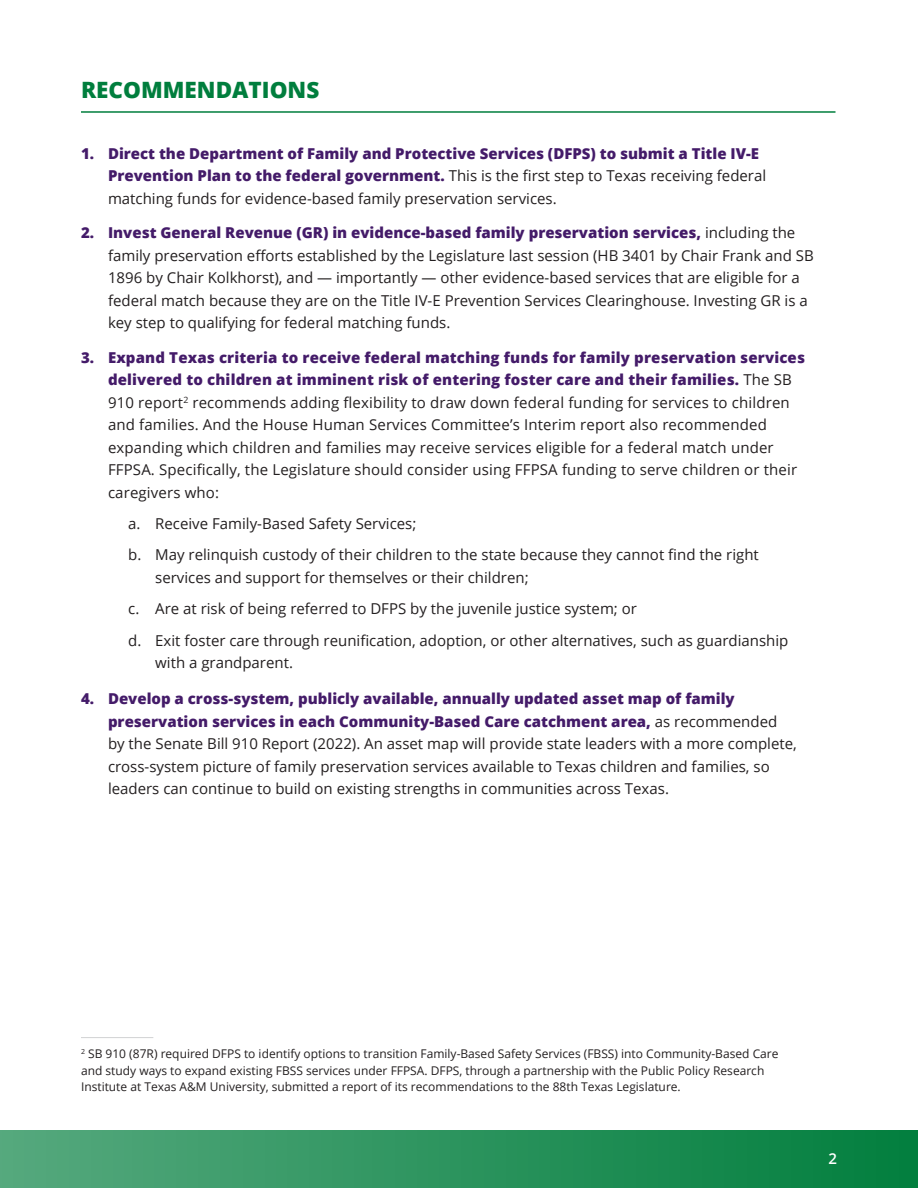
<style>
.page{position:relative;width:918px;height:1188px;background:#fff}
.page>*{position:absolute;margin:0;border:0;box-sizing:border-box;transform-origin:0 0}
.t1{font:800 22.5px "Open Sans";color:#007e3d}
.Body{font:15px/22.5px "Open Sans";color:#231f20}
.t2{font:800 15px/22.5px "Open Sans";color:#441b69}
.t3{font:600 15px "Open Sans";color:#fff}
.Body-2{font:12px/16.5px "Open Sans";color:#231f20}
.s1{font-weight:400;color:#231f20}
.s2{font-weight:800;color:#441b69}
</style>
<div class="page">
<div style="left:0;top:1130px;width:918px;height:58px;background:linear-gradient(to right,#56a97e,#027f3e)"></div>
<hr style="left:81px;top:1037px;width:72px;height:1px;background:#d1d2d4">
<hr style="left:81px;top:111px;width:755px;height:2px;background:#007e3d">
<h1 class="t1" style="left:81px;top:73px;width:240px">RECOMMENDATIONS</h1>
<p class="t2" style="left:108px;top:141px;width:660px;text-indent:-27px">1. Direct the Department of Family and Protective Services (DFPS) to submit a Title IV-E<br>Prevention Plan to the federal government. <span class="s1">This is the first step to Texas receiving federal matching funds for evidence-based family preservation services.</span></p>
<p class="Body" style="left:108px;top:221px;width:707px;text-indent:-27px"><span class="s2">2. Invest General Revenue (GR) in evidence-based family preservation services,</span> including the family preservation efforts established by the Legislature last session (HB 3401 by Chair Frank and SB 1896 by Chair Kolkhorst), and — importantly — other evidence-based services that are eligible for a federal match because they are on the Title IV-E Prevention Services Clearinghouse. Investing GR is a key step to qualifying for federal matching funds.</p>
<p class="Body" style="left:108px;top:345px;width:699px;text-indent:-27px"><span class="s2">3. Expand Texas criteria to receive federal matching funds for family preservation services delivered to children at imminent risk of entering foster care and their families.</span> The SB 910 report<sup>2</sup> recommends adding flexibility to draw down federal funding for services to children and families. And the House Human Services Committee’s Interim report also recommended expanding which children and families may receive services eligible for a federal match under FFPSA. Specifically, the Legislature should consider using FFPSA funding to serve children or their caregivers who:</p>
<p class="Body" style="left:128px;top:512px;width:290px">a. Receive Family-Based Safety Services;</p>
<p class="Body" style="left:155px;top:543px;width:605px;text-indent:-27px">b. May relinquish custody of their children to the state because they cannot find the right services and support for themselves or their children;</p>
<p class="Body" style="left:128px;top:597px;width:510px">c. Are at risk of being referred to DFPS by the juvenile justice system; or</p>
<p class="Body" style="left:155px;top:629px;width:635px;text-indent:-27px">d. Exit foster care through reunification, adoption, or other alternatives, such as guardianship with a grandparent.</p>
<p class="Body" style="left:108px;top:687px;width:690px;text-indent:-27px"><span class="s2">4. Develop a cross-system, publicly available, annually updated asset map of family preservation services in each Community-Based Care catchment area,</span> as recommended by the Senate Bill 910 Report (2022). An asset map will provide state leaders with a more complete, cross-system picture of family preservation services available to Texas children and families, so leaders can continue to build on existing strengths in communities across Texas.</p>
<p class="Body-2" style="left:81px;top:1045px;width:699px"><sup>2</sup> SB 910 (87R) required DFPS to identify options to transition Family-Based Safety Services (FBSS) into Community-Based Care and study ways to expand existing FBSS services under FFPSA. DFPS, through a partnership with the Public Policy Research<br>Institute at Texas A&amp;M University, submitted a report of its recommendations to the 88th Texas Legislature.</p>
<p class="t3" style="left:828px;top:1148px;width:10px">2</p>
</div>
